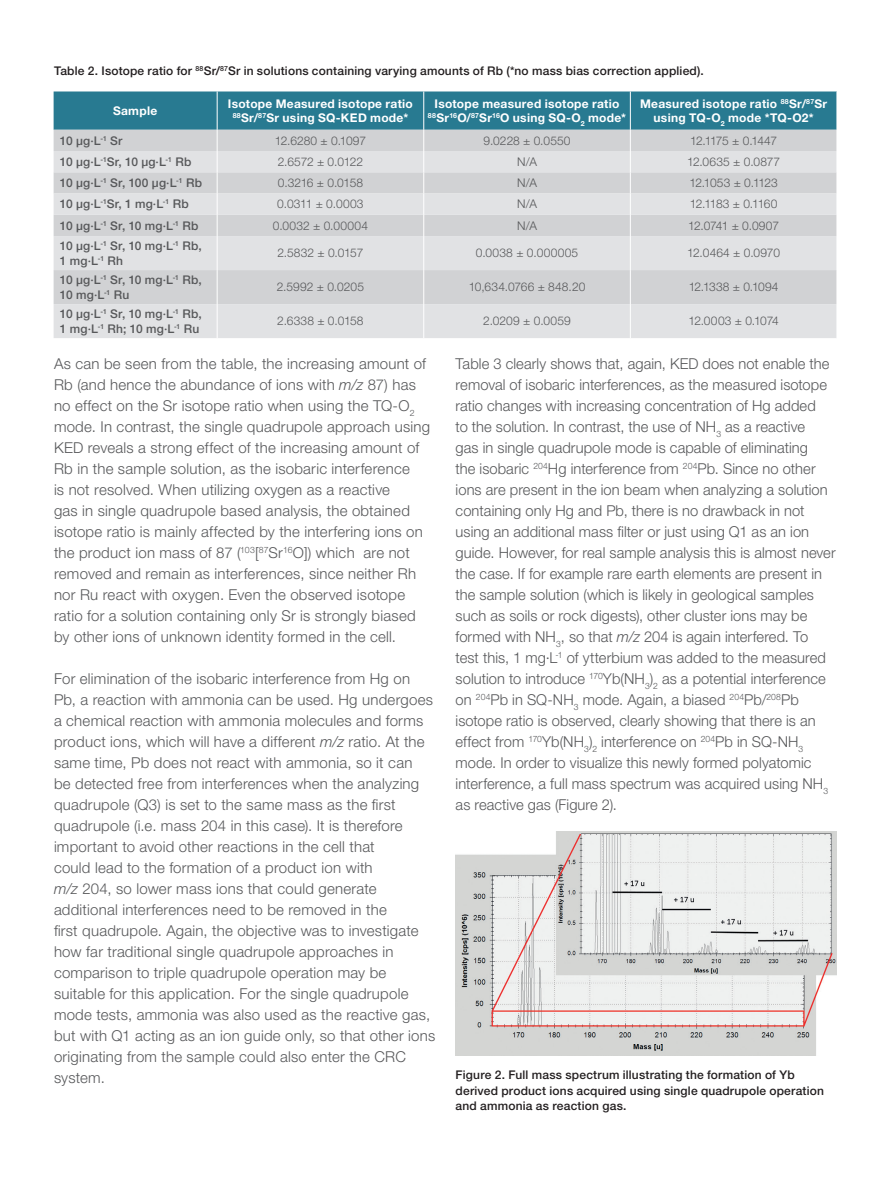
<style>
.page{position:relative;width:891px;height:1188px;background:#fff}
.page>*{position:absolute;margin:0;border:0;box-sizing:border-box;transform-origin:0 0}
.t1{font:300 15px/21px "Helvetica Neue LT Std";letter-spacing:.01em;color:#57585a}
.t2{font:500 12px/15.8px "Helvetica Neue LT Std";letter-spacing:.015em;color:#231f20}
.t3{font:500 12px/14.4px "Helvetica Neue LT Std";letter-spacing:.015em;color:#57585a}
.t4{font:700 12px/14.4px "Helvetica Neue LT Std";letter-spacing:.02em;color:#fff;text-align:center}
.t5{font:300 12px "Helvetica Neue LT Std";letter-spacing:.005em;color:#57585a}
.t6{font:300 12px "Helvetica Neue LT Std";letter-spacing:-.02em;color:#57585a}
.t7{font:300 12px "Helvetica Neue LT Std";letter-spacing:.03em;color:#57585a}
.t8{font:300 12px "Helvetica Neue LT Std";letter-spacing:-.015em;color:#57585a}
.t9{font:300 12px "Helvetica Neue LT Std";letter-spacing:-.06em;color:#57585a}
.t10{font:300 12px "Helvetica Neue LT Std";letter-spacing:-.045em;color:#57585a}
.t11{font:300 12px "Helvetica Neue LT Std";letter-spacing:-.05em;color:#57585a}
.t12{font:300 12px "Helvetica Neue LT Std";letter-spacing:-.025em;color:#57585a}
.s1{font-style:italic}
</style>
<div class="page">
<img style="left:456px;top:831px;width:381px;height:224px">
<svg style="left:54px;top:236px;width:783px;height:102px;background:#dbdcde"></svg>
<hr style="left:217px;top:236px;width:1px;height:34px;background:#fff">
<hr style="left:423px;top:236px;width:1px;height:34px;background:#fff">
<hr style="left:217px;top:270px;width:1px;height:34px;background:#fff">
<hr style="left:423px;top:270px;width:1px;height:34px;background:#fff">
<hr style="left:217px;top:304px;width:1px;height:34px;background:#fff">
<hr style="left:423px;top:304px;width:1px;height:34px;background:#fff">
<hr style="left:630px;top:236px;width:1px;height:34px;background:#fff">
<hr style="left:630px;top:270px;width:1px;height:34px;background:#fff">
<hr style="left:630px;top:304px;width:1px;height:34px;background:#fff">
<svg style="left:54px;top:92px;width:783px;height:144px;background:#aac0c7"></svg>
<p class="t2" style="left:54px;top:62px;width:651px">Table 2. Isotope ratio for <sup>88</sup>Sr/<sup>87</sup>Sr in solutions containing varying amounts of Rb (*no mass bias correction applied).</p>
<p class="t4" style="left:113px;top:103px;width:46px">Sample</p>
<p class="t4" style="left:228px;top:96px;width:186px">Isotope Measured isotope ratio<br><sup>88</sup>Sr/<sup>87</sup>Sr using SQ-KED mode*</p>
<p class="t4" style="left:428px;top:96px;width:200px">Isotope measured isotope ratio<br><sup>88</sup>Sr<sup>16</sup>O/<sup>87</sup>Sr<sup>16</sup>O using SQ-O<sub>2</sub> mode*</p>
<p class="t4" style="left:640px;top:96px;width:189px">Measured isotope ratio <sup>88</sup>Sr/<sup>87</sup>Sr using TQ-O<sub>2</sub> mode *TQ-O2*</p>
<p class="t3" style="left:60px;top:133px;width:64px">10 µg·L<sup>-1</sup> Sr</p>
<p class="t8" style="left:275px;top:133px;width:93px">12.6280 ± 0.1097</p>
<p class="t5" style="left:483px;top:133px;width:89px">9.0228 ± 0.0550</p>
<p class="t9" style="left:690px;top:133px;width:88px">12.1175 ± 0.1447</p>
<p class="t3" style="left:60px;top:154px;width:133px">10 µg·L<sup>-1</sup>Sr, 10 µg·L<sup>-1</sup> Rb</p>
<p class="t6" style="left:278px;top:154px;width:87px">2.6572 ± 0.0122</p>
<p class="t5" style="left:517px;top:154px;width:21px">N/A</p>
<p class="t5" style="left:687px;top:154px;width:95px">12.0635 ± 0.0877</p>
<p class="t3" style="left:60px;top:176px;width:144px">10 µg·L<sup>-1</sup> Sr, 100 µg·L<sup>-1</sup> Rb</p>
<p class="t12" style="left:278px;top:176px;width:87px">0.3216 ± 0.0158</p>
<p class="t5" style="left:517px;top:176px;width:21px">N/A</p>
<p class="t10" style="left:690px;top:176px;width:90px">12.1053 ± 0.1123</p>
<p class="t3" style="left:60px;top:197px;width:130px">10 µg·L<sup>-1</sup>Sr, 1 mg·L<sup>-1</sup> Rb</p>
<p class="t5" style="left:277px;top:197px;width:88px">0.0311 ± 0.0003</p>
<p class="t5" style="left:517px;top:197px;width:21px">N/A</p>
<p class="t11" style="left:690px;top:197px;width:89px">12.1183 ± 0.1160</p>
<p class="t3" style="left:60px;top:218px;width:140px">10 µg·L<sup>-1</sup> Sr, 10 mg·L<sup>-1</sup> Rb</p>
<p class="t7" style="left:273px;top:218px;width:97px">0.0032 ± 0.00004</p>
<p class="t5" style="left:517px;top:218px;width:21px">N/A</p>
<p class="t6" style="left:688px;top:218px;width:92px">12.0741 ± 0.0907</p>
<p class="t3" style="left:60px;top:239px;width:143px">10 µg·L<sup>-1</sup> Sr, 10 mg·L<sup>-1</sup> Rb,<br>1 mg·L<sup>-1</sup> Rh</p>
<p class="t5" style="left:278px;top:246px;width:87px">2.5832 ± 0.0157</p>
<p class="t7" style="left:476px;top:246px;width:104px">0.0038 ± 0.000005</p>
<p class="t5" style="left:687px;top:246px;width:94px">12.0464 ± 0.0970</p>
<p class="t3" style="left:60px;top:273px;width:143px">10 µg·L<sup>-1</sup> Sr, 10 mg·L<sup>-1</sup> Rb,<br>10 mg·L<sup>-1</sup> Ru</p>
<p class="t5" style="left:277px;top:280px;width:89px">2.5992 ± 0.0205</p>
<p class="t5" style="left:469px;top:280px;width:118px">10,634.0766 ± 848.20</p>
<p class="t5" style="left:689px;top:280px;width:91px">12.1338 ± 0.1094</p>
<p class="t3" style="left:60px;top:307px;width:143px">10 µg·L<sup>-1</sup> Sr, 10 mg·L<sup>-1</sup> Rb,<br>1 mg·L<sup>-1</sup> Rh; 10 mg·L<sup>-1</sup> Ru</p>
<p class="t5" style="left:277px;top:314px;width:88px">2.6338 ± 0.0158</p>
<p class="t5" style="left:483px;top:314px;width:89px">2.0209 ± 0.0059</p>
<p class="t6" style="left:688px;top:314px;width:92px">12.0003 ± 0.1074</p>
<p class="t1" style="left:54px;top:353px;width:378px">As can be seen from the table, the increasing amount of Rb (and hence the abundance of ions with <span class="s1">m/z</span> 87) has no effect on the Sr isotope ratio when using the TQ-O<sub>2 </sub>mode. In contrast, the single quadrupole approach using KED reveals a strong effect of the increasing amount of Rb in the sample solution, as the isobaric interference<br>is not resolved. When utilizing oxygen as a reactive<br>gas in single quadrupole based analysis, the obtained isotope ratio is mainly affected by the interfering ions on the product ion mass of 87 (<sup>103</sup>[<sup>87</sup>Sr<sup>16</sup>O]) which are not removed and remain as interferences, since neither Rh nor Ru react with oxygen. Even the observed isotope ratio for a solution containing only Sr is strongly biased by other ions of unknown identity formed in the cell.</p>
<p class="t1" style="left:54px;top:668px;width:383px">For elimination of the isobaric interference from Hg on Pb, a reaction with ammonia can be used. Hg undergoes a chemical reaction with ammonia molecules and forms product ions, which will have a different <span class="s1">m/z</span> ratio. At the same time, Pb does not react with ammonia, so it can<br>be detected free from interferences when the analyzing quadrupole (Q3) is set to the same mass as the first quadrupole (i.e. mass 204 in this case). It is therefore important to avoid other reactions in the cell that<br>could lead to the formation of a product ion with<br><span class="s1">m/z</span> 204, so lower mass ions that could generate additional interferences need to be removed in the<br>first quadrupole. Again, the objective was to investigate how far traditional single quadrupole approaches in comparison to triple quadrupole operation may be suitable for this application. For the single quadrupole mode tests, ammonia was also used as the reactive gas, but with Q1 acting as an ion guide only, so that other ions originating from the sample could also enter the CRC system.</p>
<p class="t1" style="left:456px;top:353px;width:382px">Table 3 clearly shows that, again, KED does not enable the removal of isobaric interferences, as the measured isotope ratio changes with increasing concentration of Hg added<br>to the solution. In contrast, the use of NH<sub>3</sub> as a reactive<br>gas in single quadrupole mode is capable of eliminating<br>the isobaric <sup>204</sup>Hg interference from <sup>204</sup>Pb. Since no other ions are present in the ion beam when analyzing a solution containing only Hg and Pb, there is no drawback in not using an additional mass filter or just using Q1 as an ion guide. However, for real sample analysis this is almost never the case. If for example rare earth elements are present in the sample solution (which is likely in geological samples such as soils or rock digests), other cluster ions may be formed with NH<sub>3</sub>, so that <span class="s1">m/z</span> 204 is again interfered. To<br>test this, 1 mg·L<sup>-1</sup> of ytterbium was added to the measured solution to introduce <sup>170</sup>Yb(NH<sub>3</sub>)<sub>2</sub> as a potential interference on <sup>204</sup>Pb in SQ-NH<sub>3</sub> mode. Again, a biased <sup>204</sup>Pb/<sup>208</sup>Pb isotope ratio is observed, clearly showing that there is an effect from <sup>170</sup>Yb(NH<sub>3</sub>)<sub>2</sub> interference on <sup>204</sup>Pb in SQ-NH<sub>3 </sub>mode. In order to visualize this newly formed polyatomic interference, a full mass spectrum was acquired using NH<sub>3 </sub>as reactive gas (Figure 2).</p>
<p class="t2" style="left:456px;top:1067px;width:370px">Figure 2. Full mass spectrum illustrating the formation of Yb derived product ions acquired using single quadrupole operation and ammonia as reaction gas.</p>
</div>
